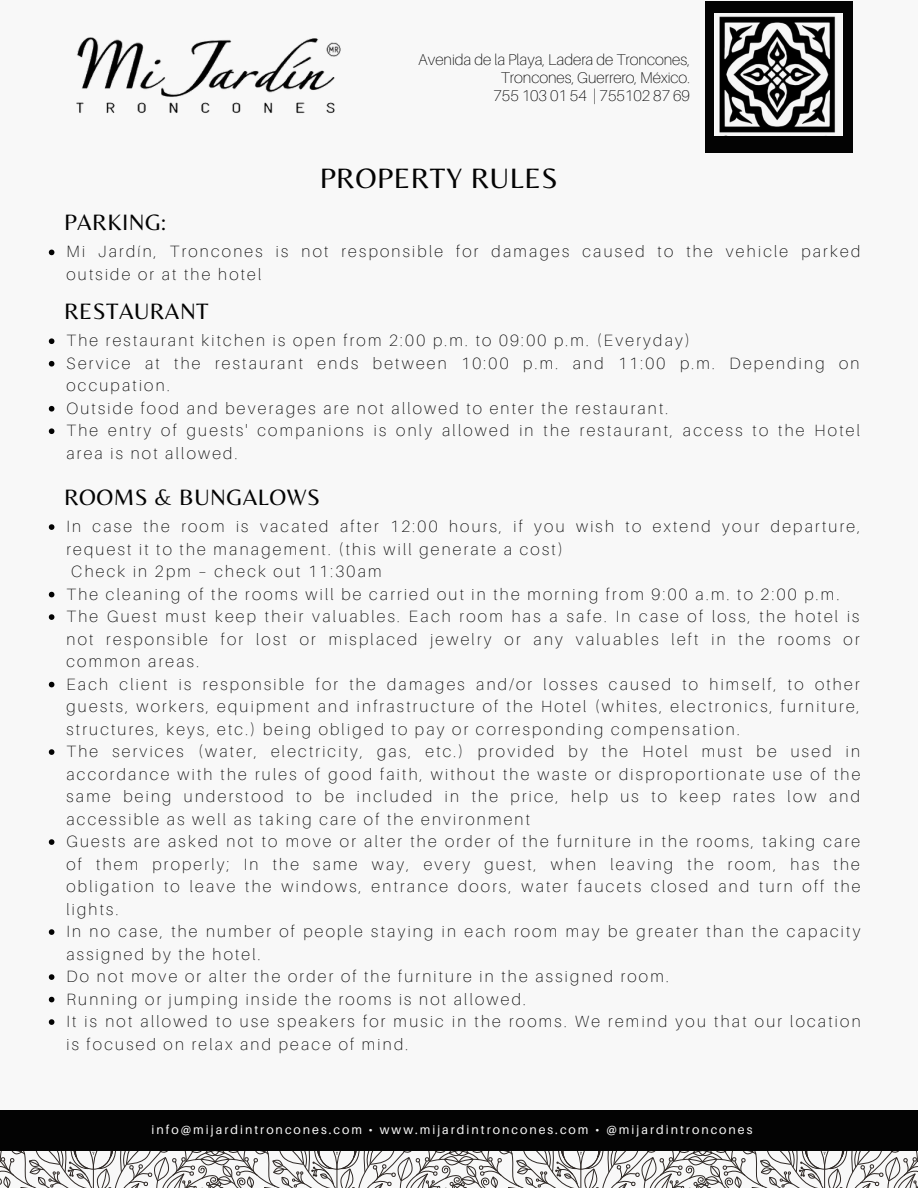
<style>
.page{position:relative;width:918px;height:1188px;background:#f8f8f8}
.page>*{position:absolute;margin:0;border:0;box-sizing:border-box;transform-origin:0 0}
.t1{font:29.1px "Belleza";letter-spacing:.02em;color:#030303}
.t2{font:23.25px "Belleza";letter-spacing:.02em;color:#030303}
.t3{font:100 16.35px/22.5px "Aileron";letter-spacing:.14em;color:#030303}
.t4{font:100 15.6px/18px "Aileron";color:#030303;text-align:right}
.t5{font:12.45px "Aileron";letter-spacing:.16em;color:#f8f8f8}
</style>
<div class="page">
<div style="left:705px;top:1px;width:147px;height:152px;background:#030303"></div>
<img style="left:714px;top:14px;width:129px;height:121px">
<svg style="left:0;top:1151px;width:918px;height:37px"></svg>
<div style="left:0;top:1110px;width:918px;height:41px;background:#030303"></div>
<img style="left:76px;top:37px;width:265px;height:77px">
<svg style="left:49px;top:338px;width:5px;height:6px"></svg>
<svg style="left:49px;top:361px;width:5px;height:6px"></svg>
<svg style="left:49px;top:406px;width:5px;height:6px"></svg>
<svg style="left:49px;top:428px;width:5px;height:6px"></svg>
<svg style="left:49px;top:250px;width:5px;height:5px"></svg>
<svg style="left:49px;top:524px;width:5px;height:6px"></svg>
<svg style="left:49px;top:592px;width:5px;height:5px"></svg>
<svg style="left:49px;top:614px;width:5px;height:6px"></svg>
<svg style="left:49px;top:682px;width:5px;height:5px"></svg>
<svg style="left:49px;top:749px;width:5px;height:6px"></svg>
<svg style="left:49px;top:839px;width:5px;height:6px"></svg>
<svg style="left:49px;top:929px;width:5px;height:6px"></svg>
<svg style="left:49px;top:974px;width:5px;height:6px"></svg>
<svg style="left:49px;top:997px;width:5px;height:5px"></svg>
<svg style="left:49px;top:1019px;width:5px;height:6px"></svg>
<p class="t4" style="left:418px;top:50px;width:273px">Avenida de la Playa, Ladera de Troncones,<br>Troncones, Guerrero, México.<br>755 103 01 54 | 755102 87 69</p>
<h2 class="t2" style="left:64px;top:208px;width:104px">PARKING:</h2>
<h1 class="t1" style="left:320px;top:161px;width:239px">PROPERTY RULES</h1>
<p class="t3" style="left:66px;top:240px;width:795px">Mi Jardín, Troncones is not responsible for damages caused to the vehicle parked outside or at the hotel</p>
<h2 class="t2" style="left:64px;top:297px;width:146px">RESTAURANT</h2>
<p class="t3" style="left:66px;top:329px;width:795px">The restaurant kitchen is open from 2:00 p.m. to 09:00 p.m. (Everyday)<br>Service at the restaurant ends between 10:00 p.m. and 11:00 p.m. Depending on occupation.<br>Outside food and beverages are not allowed to enter the restaurant.<br>The entry of guests' companions is only allowed in the restaurant, access to the Hotel area is not allowed.</p>
<h2 class="t2" style="left:64px;top:483px;width:257px">ROOMS &amp; BUNGALOWS</h2>
<p class="t3" style="left:66px;top:515px;width:795px">In case the room is vacated after 12:00 hours, if you wish to extend your departure, request it to the management. (this will generate a cost)</p>
<p class="t3" style="left:66px;top:582px;width:796px">The cleaning of the rooms will be carried out in the morning from 9:00 a.m. to 2:00 p.m.<br>The Guest must keep their valuables. Each room has a safe. In case of loss, the hotel is not responsible for lost or misplaced jewelry or any valuables left in the rooms or common areas.<br>Each client is responsible for the damages and/or losses caused to himself, to other guests, workers, equipment and infrastructure of the Hotel (whites, electronics, furniture, structures, keys, etc.) being obliged to pay or corresponding compensation.<br>The services (water, electricity, gas, etc.) provided by the Hotel must be used in accordance with the rules of good faith, without the waste or disproportionate use of the same being understood to be included in the price, help us to keep rates low and accessible as well as taking care of the environment<br>Guests are asked not to move or alter the order of the furniture in the rooms, taking care of them properly; In the same way, every guest, when leaving the room, has the obligation to leave the windows, entrance doors, water faucets closed and turn off the lights.<br>In no case, the number of people staying in each room may be greater than the capacity assigned by the hotel.<br>Do not move or alter the order of the furniture in the assigned room.<br>Running or jumping inside the rooms is not allowed.<br>It is not allowed to use speakers for music in the rooms. We remind you that our location is focused on relax and peace of mind.</p>
<p class="t3" style="left:71px;top:560px;width:312px">Check in 2pm – check out 11:30am</p>
<p class="t5" style="left:152px;top:1122px;width:602px">info@mijardintroncones.com • www.mijardintroncones.com • @mijardintroncones</p>
</div>
